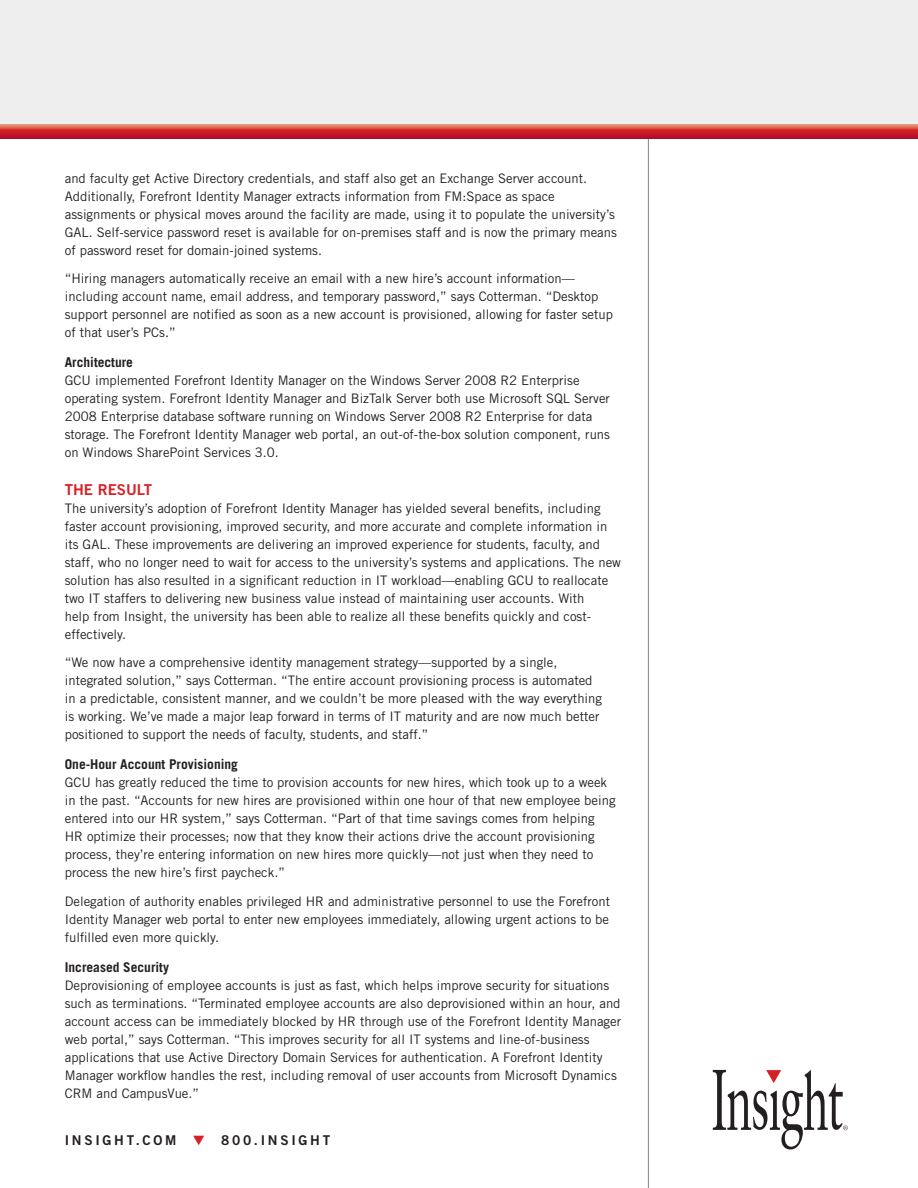
<style>
.page{position:relative;width:918px;height:1188px;background:#fff}
.page>*{position:absolute;margin:0;border:0;box-sizing:border-box;transform-origin:0 0}
.Color_Subhead{font:15px "Trade Gothic Bold Two";color:#d62027}
.Black_Subhead{font:700 13.5px "Trade Gothic";color:#231f20}
.t1{font:13.5px "Trade Gothic Bold Two";letter-spacing:.2em;color:#231f20}
.Body_Copy{font:13.2px/18px "Trade Gothic";color:#231f20}
.s1{color:#d62027}
</style>
<div class="page">
<hr style="left:648px;top:135px;width:1px;height:1053px;background:#808285">
<div style="left:0;top:0;width:918px;height:135px;background:#eeeeef"></div>
<svg style="left:713px;top:1070px;width:135px;height:79px"></svg>
<svg style="left:0;top:124px;width:918px;height:14px;background:#cf3a3b"></svg>
<p class="Body_Copy" style="left:65px;top:169px;width:554px">and faculty get Active Directory credentials, and staff also get an Exchange Server account.<br>Additionally, Forefront Identity Manager extracts information from FM:Space as space assignments or physical moves around the facility are made, using it to populate the university’s GAL. Self-service password reset is available for on-premises staff and is now the primary means of password reset for domain-joined systems.</p>
<p class="Body_Copy" style="left:65px;top:270px;width:550px">“Hiring managers automatically receive an email with a new hire’s account information— including account name, email address, and temporary password,” says Cotterman. “Desktop support personnel are notified as soon as a new account is provisioned, allowing for faster setup of that user’s PCs.”</p>
<p class="Black_Subhead" style="left:65px;top:354px;width:70px">Architecture</p>
<p class="Body_Copy" style="left:65px;top:372px;width:547px">GCU implemented Forefront Identity Manager on the Windows Server 2008 R2 Enterprise operating system. Forefront Identity Manager and BizTalk Server both use Microsoft SQL Server 2008 Enterprise database software running on Windows Server 2008 R2 Enterprise for data storage. The Forefront Identity Manager web portal, an out-of-the-box solution component, runs on Windows SharePoint Services 3.0.</p>
<p class="Color_Subhead" style="left:65px;top:480px;width:89px">THE RESULT</p>
<p class="Body_Copy" style="left:65px;top:499px;width:558px">The university’s adoption of Forefront Identity Manager has yielded several benefits, including faster account provisioning, improved security, and more accurate and complete information in its GAL. These improvements are delivering an improved experience for students, faculty, and staff, who no longer need to wait for access to the university’s systems and applications. The new solution has also resulted in a significant reduction in IT workload—enabling GCU to reallocate two IT staffers to delivering new business value instead of maintaining user accounts. With<br>help from Insight, the university has been able to realize all these benefits quickly and cost&shy;effectively.</p>
<p class="Body_Copy" style="left:65px;top:654px;width:539px">“We now have a comprehensive identity management strategy—supported by a single, integrated solution,” says Cotterman. “The entire account provisioning process is automated in a predictable, consistent manner, and we couldn’t be more pleased with the way everything is working. We’ve made a major leap forward in terms of IT maturity and are now much better positioned to support the needs of faculty, students, and staff.”</p>
<p class="Black_Subhead" style="left:65px;top:756px;width:175px">One-Hour Account Provisioning</p>
<p class="Body_Copy" style="left:65px;top:774px;width:552px">GCU has greatly reduced the time to provision accounts for new hires, which took up to a week in the past. “Accounts for new hires are provisioned within one hour of that new employee being entered into our HR system,” says Cotterman. “Part of that time savings comes from helping HR optimize their processes; now that they know their actions drive the account provisioning process, they’re entering information on new hires more quickly—not just when they need to process the new hire’s first paycheck.”</p>
<p class="Body_Copy" style="left:65px;top:892px;width:547px;text-align:justify">Delegation of authority enables privileged HR and administrative personnel to use the Forefront Identity Manager web portal to enter new employees immediately, allowing urgent actions to be fulfilled even more quickly.</p>
<p class="Black_Subhead" style="left:65px;top:959px;width:106px">Increased Security</p>
<p class="Body_Copy" style="left:65px;top:976px;width:558px">Deprovisioning of employee accounts is just as fast, which helps improve security for situations such as terminations. “Terminated employee accounts are also deprovisioned within an hour, and account access can be immediately blocked by HR through use of the Forefront Identity Manager web portal,” says Cotterman. “This improves security for all IT systems and line-of-business applications that use Active Directory Domain Services for authentication. A Forefront Identity Manager workflow handles the rest, including removal of user accounts from Microsoft Dynamics CRM and CampusVue.”</p>
<p class="t1" style="left:65px;top:1132px;width:267px">INSIGHT.COM <span class="s1">▼</span> 800.INSIGHT</p>
</div>
